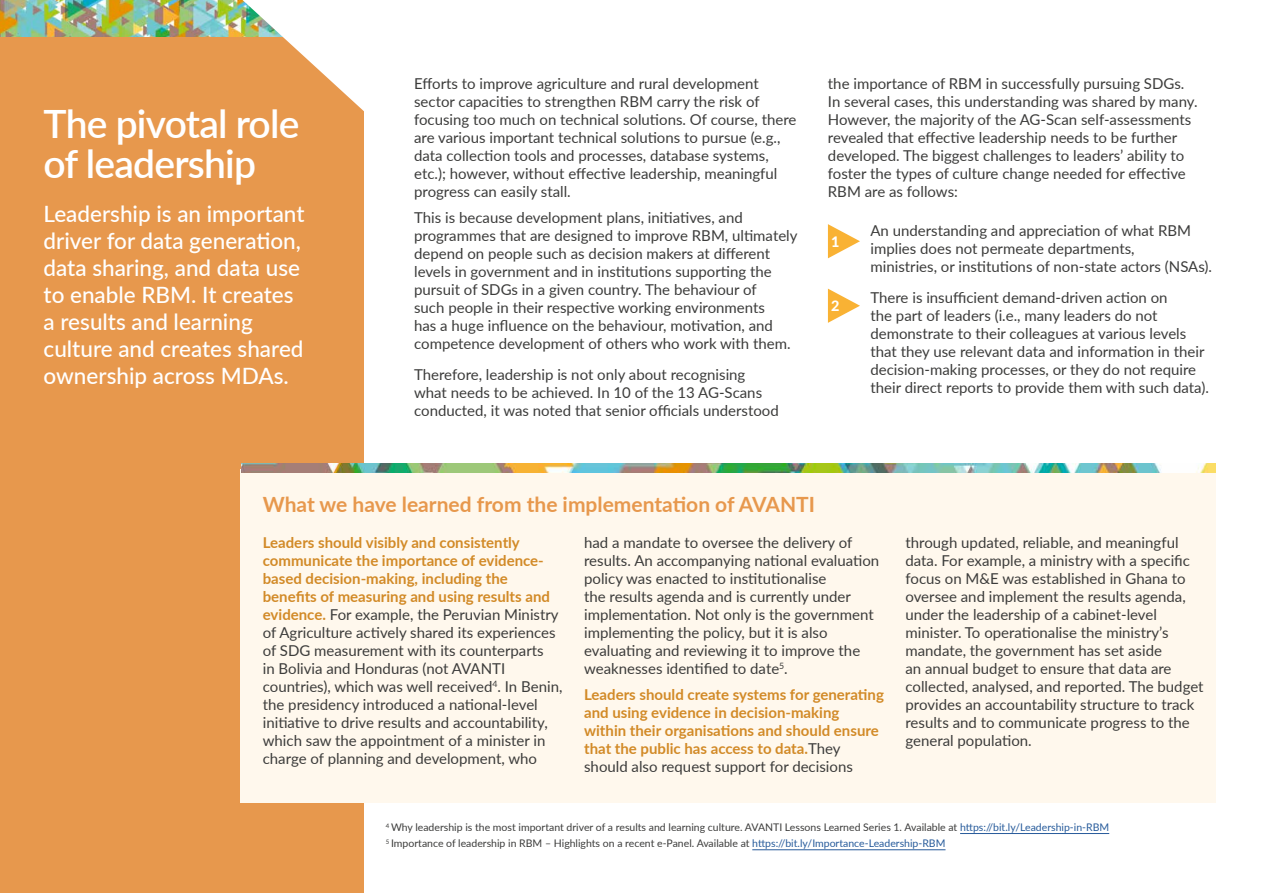
<style>
.page{position:relative;width:1263px;height:893px;background:#fff}
.page>*{position:absolute;margin:0;border:0;box-sizing:border-box;transform-origin:0 0}
.t1{font:600 39px/40.5px "Lato";letter-spacing:-.02em;color:#fff}
.t2{font:500 22.5px/27px "Lato";color:#fff}
.t3{font:700 21px "Lato";color:#e7984d}
.t4{font:15px/18px "Lato";color:#3c3c3b}
.t5{font:700 15px/18px "Lato";color:#d28a27}
.t6{font:800 14.4px "Lato";color:#fff}
.t7{font:10.5px/16.2px "Lato";color:#3c3c3b}
.s1{font-weight:700;color:#d28a27}
.s2{font-weight:400;color:#3c3c3b}
.s3{color:#275b9b}
</style>
<div class="page">
<div style="left:0;top:18px;width:364px;height:875px;background:#e7984d"></div>
<div style="left:240px;top:470px;width:976px;height:333px;background:#fff8ed"></div>
<img style="left:0;top:0;width:242px;height:37px">
<svg style="left:242px;top:0;width:122px;height:111px"></svg>
<svg style="left:828px;top:224px;width:32px;height:34px"></svg>
<svg style="left:828px;top:289px;width:32px;height:34px"></svg>
<img style="left:241px;top:463px;width:974px;height:9px">
<hr style="left:960px;top:833px;width:149px;height:1px;background:#275b9b">
<hr style="left:752px;top:849px;width:193px;height:1px;background:#275b9b">
<h1 class="t1" style="left:44px;top:102px;width:257px">The pivotal role of leadership</h1>
<h2 class="t2" style="left:44px;top:200px;width:263px">Leadership is an important driver for data generation, data sharing, and data use to enable RBM. It creates a results and learning culture and creates shared ownership across MDAs.</h2>
<p class="t4" style="left:414px;top:74px;width:384px">Efforts to improve agriculture and rural development sector capacities to strengthen RBM carry the risk of focusing too much on technical solutions. Of course, there are various important technical solutions to pursue (e.g., data collection tools and processes, database systems, etc.); however, without effective leadership, meaningful progress can easily stall.</p>
<p class="t4" style="left:414px;top:208px;width:385px">This is because development plans, initiatives, and programmes that are designed to improve RBM, ultimately depend on people such as decision makers at different levels in government and in institutions supporting the pursuit of SDGs in a given country. The behaviour of<br>such people in their respective working environments<br>has a huge influence on the behaviour, motivation, and competence development of others who work with them.</p>
<p class="t4" style="left:414px;top:365px;width:366px">Therefore, leadership is not only about recognising what needs to be achieved. In 10 of the 13 AG-Scans conducted, it was noted that senior officials understood</p>
<p class="t4" style="left:828px;top:74px;width:371px">the importance of RBM in successfully pursuing SDGs.<br>In several cases, this understanding was shared by many.<br>However, the majority of the AG-Scan self-assessments revealed that effective leadership needs to be further developed. The biggest challenges to leaders’ ability to foster the types of culture change needed for effective RBM are as follows:</p>
<p class="t4" style="left:870px;top:221px;width:343px">An understanding and appreciation of what RBM implies does not permeate departments,<br>ministries, or institutions of non-state actors (NSAs).</p>
<p class="t4" style="left:870px;top:288px;width:340px">There is insufficient demand-driven action on<br>the part of leaders (i.e., many leaders do not demonstrate to their colleagues at various levels that they use relevant data and information in their decision-making processes, or they do not require their direct reports to provide them with such data).</p>
<p class="t6" style="left:831px;top:231px;width:10px">1</p>
<p class="t6" style="left:831px;top:295px;width:10px">2</p>
<h3 class="t3" style="left:263px;top:489px;width:554px">What we have learned from the implementation of AVANTI</h3>
<p class="t4" style="left:263px;top:533px;width:301px"><span class="s1">Leaders should visibly and consistently communicate the importance of evidence&shy;based decision-making, including the benefits of measuring and using results and evidence.</span> For example, the Peruvian Ministry of Agriculture actively shared its experiences of SDG measurement with its counterparts<br>in Bolivia and Honduras (not AVANTI countries), which was well received<sup>4</sup>. In Benin, the presidency introduced a national-level initiative to drive results and accountability, which saw the appointment of a minister in charge of planning and development, who</p>
<p class="t4" style="left:584px;top:533px;width:297px">had a mandate to oversee the delivery of results. An accompanying national evaluation policy was enacted to institutionalise<br>the results agenda and is currently under implementation. Not only is the government implementing the policy, but it is also evaluating and reviewing it to improve the weaknesses identified to date<sup>5</sup>.</p>
<p class="t5" style="left:584px;top:685px;width:301px">Leaders should create systems for generating and using evidence in decision-making within their organisations and should ensure that the public has access to data.<span class="s2">They should also request support for decisions</span></p>
<p class="t4" style="left:905px;top:533px;width:300px">through updated, reliable, and meaningful data. For example, a ministry with a specific focus on M&amp;E was established in Ghana to oversee and implement the results agenda, under the leadership of a cabinet-level minister. To operationalise the ministry’s mandate, the government has set aside<br>an annual budget to ensure that data are collected, analysed, and reported. The budget provides an accountability structure to track results and to communicate progress to the general population.</p>
<p class="t7" style="left:386px;top:819px;width:725px"><sup>4</sup> Why leadership is the most important driver of a results and learning culture. AVANTI Lessons Learned Series 1. Available at <span class="s3">https://bit.ly/Leadership-in-RBM<br></span><sup>5</sup> Importance of leadership in RBM – Highlights on a recent e-Panel. Available at <span class="s3">https://bit.ly/Importance-Leadership-RBM</span></p>
</div>
